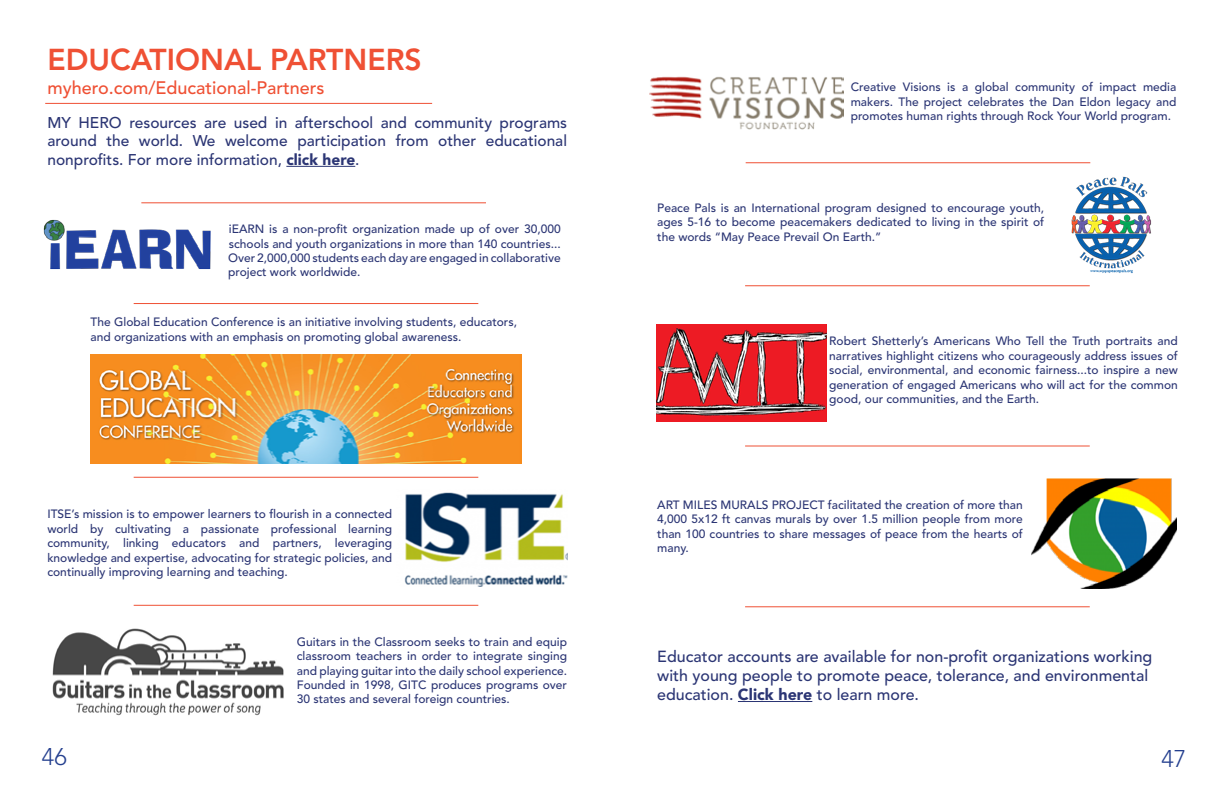
<style>
.page{position:relative;width:1224px;height:792px;background:#fff}
.page>*{position:absolute;margin:0;border:0;box-sizing:border-box;transform-origin:0 0}
.t1{font:800 30px "Avenir LT Std";color:#ef5034}
.t2{font:300 24px "Avenir LT Std";color:#25408f}
.t3{font:500 18px "Avenir LT Std";color:#ef5034}
.t4{font:500 16px/19.2px "Avenir LT Std";color:#2b3574}
.t5{font:500 15.5px/18.6px "Avenir LT Std";color:#2b3574;text-align:justify}
.t6{font:500 12px/14.4px "Avenir LT Std";color:#2b3574;text-align:justify}
.s1{font-weight:900}
</style>
<div class="page">
<img style="left:656px;top:324px;width:171px;height:98px">
<img style="left:1032px;top:478px;width:144px;height:110px">
<img style="left:1071px;top:176px;width:80px;height:98px">
<img style="left:650px;top:76px;width:193px;height:54px">
<hr style="left:738px;top:701px;width:74px;height:1px;background:#2b3574">
<img style="left:404px;top:492px;width:163px;height:95px">
<img style="left:52px;top:628px;width:232px;height:88px">
<img style="left:43px;top:219px;width:168px;height:51px">
<hr style="left:286px;top:166px;width:69px;height:1px;background:#2b3574">
<img style="left:91px;top:354px;width:430px;height:110px">
<hr style="left:745px;top:285px;width:345px;height:1px;background:#ef5034">
<hr style="left:745px;top:446px;width:345px;height:1px;background:#ef5034">
<hr style="left:745px;top:606px;width:345px;height:1px;background:#ef5034">
<hr style="left:746px;top:162px;width:344px;height:1px;background:#ef5034">
<hr style="left:134px;top:477px;width:344px;height:1px;background:#ef5034">
<hr style="left:134px;top:605px;width:344px;height:1px;background:#ef5034">
<hr style="left:45px;top:103px;width:387px;height:1px;background:#ef5034">
<hr style="left:134px;top:303px;width:344px;height:1px;background:#ef5034">
<hr style="left:141px;top:202px;width:345px;height:1px;background:#ef5034">
<h1 class="t1" style="left:47px;top:42px;width:376px">EDUCATIONAL PARTNERS</h1>
<h3 class="t3" style="left:47px;top:78px;width:279px">myhero.com/Educational-Partners</h3>
<p class="t5" style="left:47px;top:113px;width:521px">MY HERO resources are used in afterschool and community programs around the world. We welcome participation from other educational nonprofits. For more information, <span class="s1">click here</span>.</p>
<p class="t6" style="left:228px;top:222px;width:334px">iEARN is a non-profit organization made up of over 30,000 schools and youth organizations in more than 140 countries...<br>Over 2,000,000 students each day are engaged in collaborative project work worldwide.</p>
<p class="t6" style="left:91px;top:315px;width:428px">The Global Education Conference is an initiative involving students, educators, and organizations with an emphasis on promoting global awareness.</p>
<p class="t6" style="left:47px;top:507px;width:346px">ITSE’s mission is to empower learners to flourish in a connected world by cultivating a passionate professional learning community, linking educators and partners, leveraging knowledge and expertise, advocating for strategic policies, and continually improving learning and teaching.</p>
<p class="t6" style="left:297px;top:635px;width:272px">Guitars in the Classroom seeks to train and equip classroom teachers in order to integrate singing and playing guitar into the daily school experience.<br>Founded in 1998, GITC produces programs over 30 states and several foreign countries.</p>
<p class="t6" style="left:851px;top:80px;width:327px">Creative Visions is a global community of impact media makers. The project celebrates the Dan Eldon legacy and promotes human rights through Rock Your World program.</p>
<p class="t6" style="left:657px;top:201px;width:388px">Peace Pals is an International program designed to encourage youth, ages 5-16 to become peacemakers dedicated to living in the spirit of the words “May Peace Prevail On Earth.”</p>
<p class="t6" style="left:829px;top:334px;width:350px">Robert Shetterly’s Americans Who Tell the Truth portraits and narratives highlight citizens who courageously address issues of social, environmental, and economic fairness...to inspire a new generation of engaged Americans who will act for the common good, our communities, and the Earth.</p>
<p class="t6" style="left:657px;top:498px;width:367px">ART MILES MURALS PROJECT facilitated the creation of more than 4,000 5x12 ft canvas murals by over 1.5 million people from more than 100 countries to share messages of peace from the hearts of many.</p>
<h3 class="t4" style="left:657px;top:647px;width:497px">Educator accounts are available for non-profit organizations working with young people to promote peace, tolerance, and environmental education. <span class="s1">Click here</span> to learn more.</h3>
<h2 class="t2" style="left:42px;top:743px;width:26px">46</h2>
<h2 class="t2" style="left:1162px;top:745px;width:26px">47</h2>
</div>
